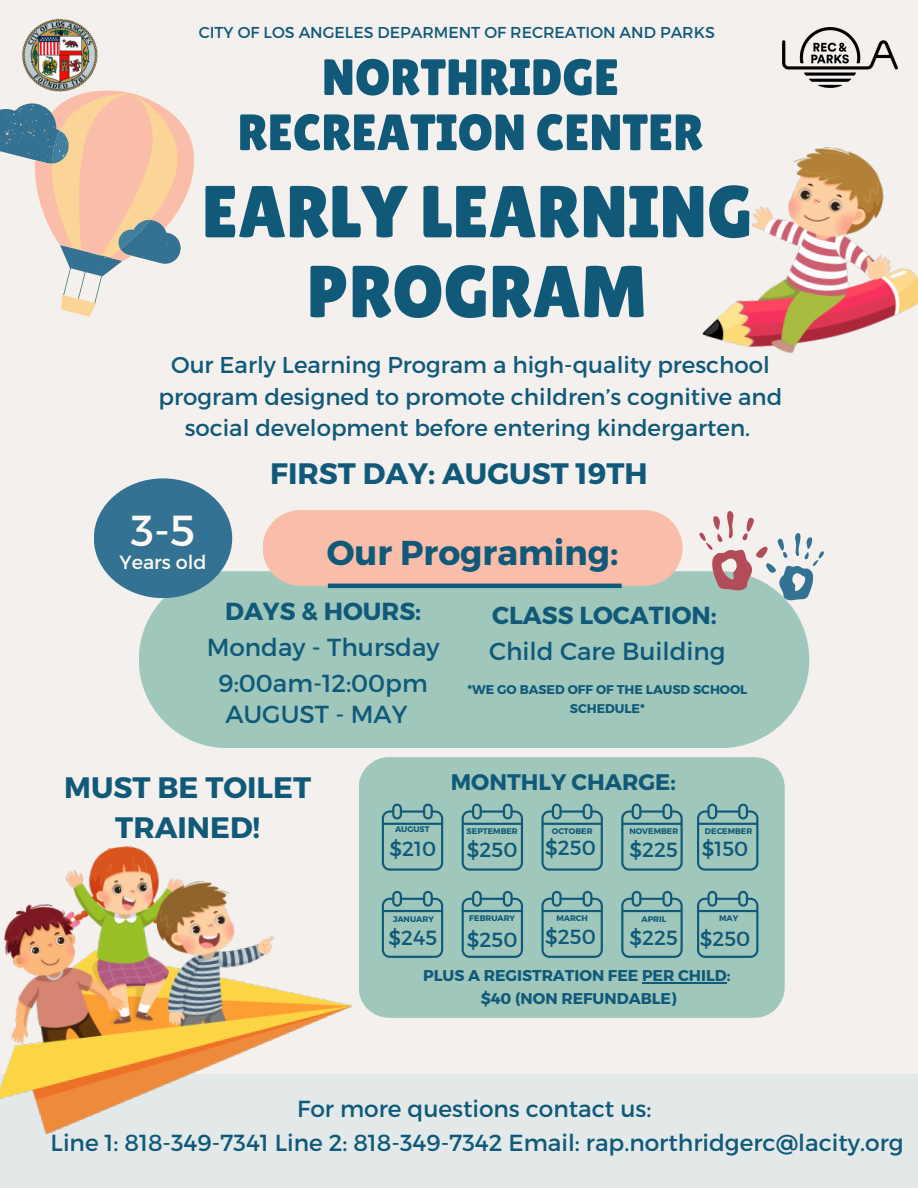
<style>
.page{position:relative;width:918px;height:1188px;background:#f3f0ee}
.page>*{position:absolute;margin:0;border:0;box-sizing:border-box;transform-origin:0 0}
.t1{font:73.5px/79.8px "Lilita One";color:#105979;text-align:center}
.t2{font:51px/55.2px "Lilita One";color:#105979;text-align:center}
.t3{font:43.35px "Montserrat";color:#fdf8f2}
.t4{font:700 34.5px "Montserrat";color:#105979}
.t5{font:700 29.55px/40.5px "Montserrat";color:#105979;text-align:center}
.t6{font:24.6px/36px "Montserrat";color:#105979;text-align:center}
.t7{font:700 24.6px "Montserrat";color:#105979}
.t8{font:23.25px "Montserrat";color:#105979}
.t9{font:22.95px/31.5px "Montserrat";color:#105979;text-align:center}
.t10{font:700 22.5px "Montserrat";color:#105979}
.t11{font:20.4px "Montserrat";color:#105979}
.t12{font:19.2px "Montserrat";color:#fdf8f2}
.t13{font:15.75px "Montserrat";color:#105979}
.t14{font:700 15.6px "Montserrat";color:#105979}
.t15{font:700 12.6px/18.9px "Montserrat";color:#105979;text-align:center}
.t16{font:700 8.1px "Montserrat";color:#105979}
</style>
<div class="page">
<svg style="left:0;top:90px;width:194px;height:227px"></svg>
<div style="left:0;top:1074px;width:918px;height:114px;background:#e3e9e9"></div>
<img style="left:702px;top:147px;width:216px;height:206px">
<img style="left:0;top:845px;width:353px;height:290px">
<div style="left:359px;top:757px;width:425px;height:261px;background:#9fc7bb"></div>
<svg style="left:382px;top:804px;width:61px;height:67px;background:#86b4af"></svg>
<svg style="left:462px;top:804px;width:61px;height:67px;background:#86b4af"></svg>
<svg style="left:541px;top:804px;width:62px;height:67px;background:#86b3af"></svg>
<svg style="left:621px;top:804px;width:62px;height:67px;background:#86b3af"></svg>
<svg style="left:697px;top:804px;width:61px;height:67px;background:#86b4af"></svg>
<svg style="left:697px;top:891px;width:61px;height:67px;background:#86b4af"></svg>
<svg style="left:382px;top:891px;width:61px;height:67px;background:#86b4af"></svg>
<svg style="left:462px;top:891px;width:61px;height:67px;background:#86b4af"></svg>
<svg style="left:541px;top:891px;width:62px;height:67px;background:#86b3af"></svg>
<svg style="left:621px;top:891px;width:62px;height:67px;background:#86b3af"></svg>
<div style="left:139px;top:571px;width:670px;height:177px;background:#9fc7bb;border-radius:88px"></div>
<div style="left:263px;top:510px;width:419px;height:76px;background:#fabda9;border-radius:38px"></div>
<svg style="left:699px;top:511px;width:125px;height:89px"></svg>
<div style="left:94px;top:478px;width:138px;height:120px;background:#337293;border-radius:50%"></div>
<hr style="left:328px;top:584px;width:294px;height:4px;background:#105979">
<hr style="left:642px;top:982px;width:85px;height:1px;background:#105979">
<img style="left:783px;top:28px;width:115px;height:60px">
<img style="left:21px;top:19px;width:77px;height:73px">
<p class="t13" style="left:199px;top:22px;width:518px">CITY OF LOS ANGELES DEPARMENT OF RECREATION AND PARKS</p>
<p class="t2" style="left:238px;top:49px;width:467px">NORTHRIDGE<br>RECREATION CENTER</p>
<h2 class="t1" style="left:202px;top:172px;width:552px">EARLY LEARNING<br>PROGRAM</h2>
<p class="t9" style="left:159px;top:348px;width:625px">Our Early Learning Program a high-quality preschool program designed to promote children’s cognitive and social development before entering kindergarten.</p>
<p class="t3" style="left:131px;top:503px;width:66px">3-5</p>
<p class="t12" style="left:120px;top:550px;width:88px">Years old</p>
<p class="t5" style="left:270px;top:452px;width:379px">FIRST DAY: AUGUST 19TH</p>
<p class="t4" style="left:327px;top:530px;width:293px">Our Programing:</p>
<p class="t7" style="left:225px;top:596px;width:198px">DAYS &amp; HOURS:</p>
<p class="t6" style="left:207px;top:628px;width:234px">Monday - Thursday<br>9:00am-12:00pm</p>
<p class="t6" style="left:225px;top:695px;width:184px">AUGUST - MAY</p>
<p class="t7" style="left:492px;top:599px;width:226px">CLASS LOCATION:</p>
<p class="t6" style="left:489px;top:632px;width:238px">Child Care Building</p>
<p class="t15" style="left:467px;top:679px;width:282px">*WE GO BASED OFF OF THE LAUSD SCHOOL<br>SCHEDULE*</p>
<p class="t5" style="left:64px;top:765px;width:248px">MUST BE TOILET<br>TRAINED!</p>
<h5 class="t10" style="left:451px;top:768px;width:226px">MONTHLY CHARGE:</h5>
<p class="t16" style="left:395px;top:824px;width:36px">AUGUST</p>
<p class="t16" style="left:467px;top:825px;width:53px">SEPTEMBER</p>
<h4 class="t16" style="left:552px;top:825px;width:42px">OCTOBER</h4>
<p class="t16" style="left:629px;top:825px;width:50px">NOVEMBER</p>
<p class="t16" style="left:705px;top:825px;width:49px">DECEMBER</p>
<p class="t11" style="left:389px;top:835px;width:48px">$210</p>
<p class="t11" style="left:467px;top:836px;width:52px">$250</p>
<p class="t11" style="left:545px;top:834px;width:52px">$250</p>
<p class="t11" style="left:630px;top:836px;width:50px">$225</p>
<p class="t11" style="left:702px;top:835px;width:48px">$150</p>
<p class="t16" style="left:393px;top:913px;width:42px">JANUARY</p>
<h6 class="t16" style="left:469px;top:913px;width:47px">FEBRUARY</h6>
<p class="t16" style="left:556px;top:913px;width:33px">MARCH</p>
<p class="t16" style="left:641px;top:913px;width:26px">APRIL</p>
<p class="t16" style="left:719px;top:913px;width:21px">MAY</p>
<p class="t11" style="left:388px;top:925px;width:50px">$245</p>
<p class="t11" style="left:467px;top:926px;width:52px">$250</p>
<p class="t11" style="left:545px;top:923px;width:52px">$250</p>
<p class="t11" style="left:630px;top:924px;width:50px">$225</p>
<p class="t11" style="left:700px;top:925px;width:52px">$250</p>
<p class="t14" style="left:423px;top:965px;width:309px">PLUS A REGISTRATION FEE PER CHILD:</p>
<p class="t14" style="left:481px;top:988px;width:198px">$40 (NON REFUNDABLE)</p>
<p class="t8" style="left:297px;top:1094px;width:356px">For more questions contact us:</p>
<h1 class="t8" style="left:51px;top:1128px;width:855px">Line 1: 818-349-7341 Line 2: 818-349-7342 Email: rap.northridgerc@lacity.org</h1>
</div>
